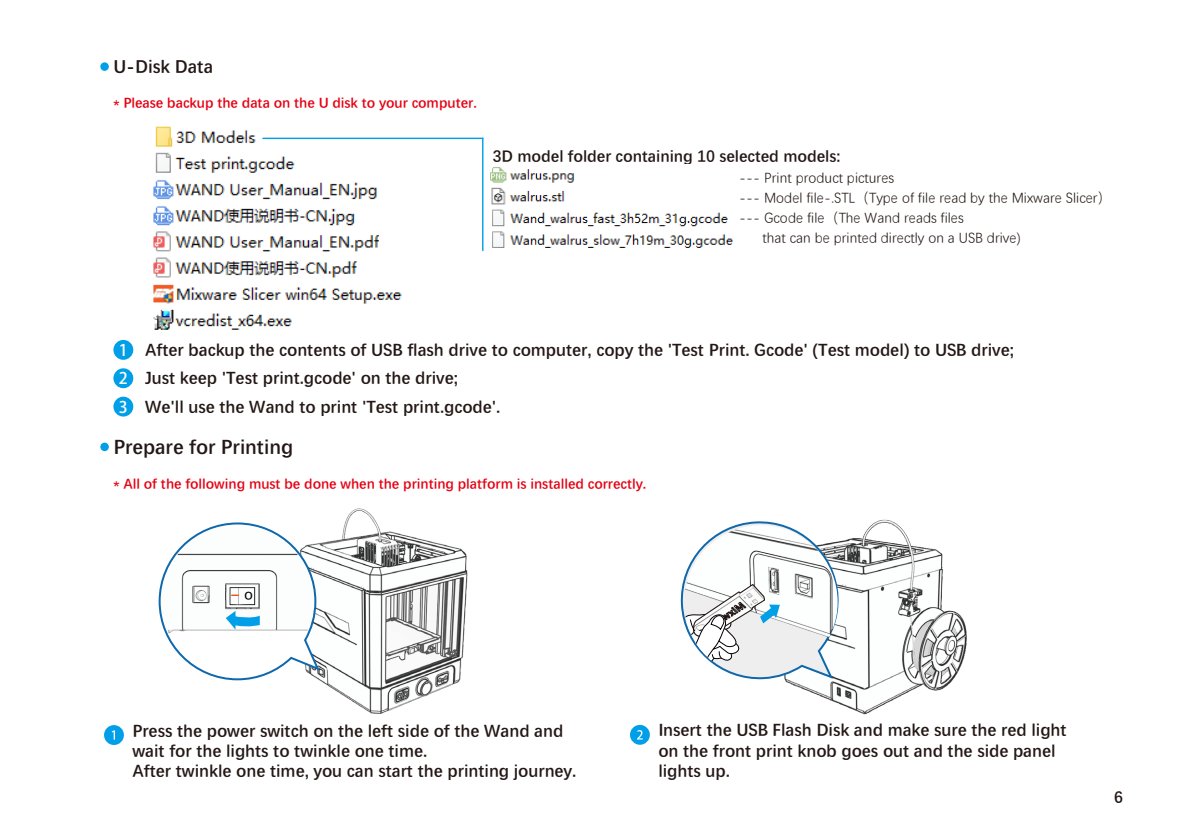
<style>
.page{position:relative;width:1191px;height:840px;background:#fff}
.page>*{position:absolute;margin:0;border:0;box-sizing:border-box;transform-origin:0 0}
.t1{font:700 20px "Deng Xian";color:#231815}
.t2{font:700 18px "Deng Xian";color:#231815}
.t3{font:700 17px/20.4px "Deng Xian";color:#231815}
.t4{font:700 16px "Deng Xian";color:#231815}
.t5{font:14px "Deng Xian";color:#231815}
.t6{font:700 14px "Deng Xian";color:#e50012}
.t7{font:700 10.8px "Deng Xian";color:#e95513}
.t8{font:700 10.8px "Deng Xian";color:#000}
.s1{font-family:"Adobe Heiti Std";font-weight:400;font-size:16px;color:#fff}
</style>
<div class="page">
<img style="left:153px;top:126px;width:271px;height:204px">
<img style="left:786px;top:519px;width:181px;height:196px">
<svg style="left:680px;top:519px;width:160px;height:163px"></svg>
<img style="left:320px;top:508px;width:148px;height:206px">
<svg style="left:158px;top:521px;width:163px;height:160px"></svg>
<svg style="left:100px;top:442px;width:9px;height:9px"></svg>
<div style="left:104px;top:724px;width:20px;height:20px;background:#009fe8;border-radius:50%"></div>
<svg style="left:112px;top:730px;width:3px;height:9px"></svg>
<div style="left:630px;top:724px;width:20px;height:20px;background:#009fe8;border-radius:50%"></div>
<svg style="left:637px;top:730px;width:5px;height:9px"></svg>
<div style="left:100px;top:62px;width:9px;height:9px;background:#009fe8;border-radius:50%"></div>
<hr style="left:262px;top:137px;width:221px;height:2px;background:#009fe8">
<hr style="left:482px;top:137px;width:1px;height:114px;background:#009fe8">
<img style="left:490px;top:167px;width:243px;height:81px">
<div style="left:113px;top:340px;width:20px;height:19px;background:#009fe8;border-radius:50%"></div>
<div style="left:113px;top:396px;width:20px;height:20px;background:#009fe8;border-radius:50%"></div>
<div style="left:113px;top:368px;width:20px;height:20px;background:#009fe8;border-radius:50%"></div>
<p class="t2" style="left:113px;top:55px;width:101px">U-Disk Data</p>
<p class="t6" style="left:113px;top:93px;width:365px">* Please backup the data on the U disk to your computer.</p>
<p class="t4" style="left:493px;top:145px;width:349px">3D model folder containing 10 selected models:</p>
<p class="t5" style="left:739px;top:168px;width:156px">--- Print product pictures</p>
<p class="t5" style="left:739px;top:188px;width:374px">--- Model file-.STL（Type of file read by the Mixware Slicer）</p>
<p class="t5" style="left:739px;top:208px;width:226px">--- Gcode file（The Wand reads files</p>
<p class="t5" style="left:762px;top:228px;width:260px">that can be printed directly on a USB drive)</p>
<p class="t3" style="left:119px;top:338px;width:896px"><span class="s1">1</span> After backup the contents of USB flash drive to computer, copy the 'Test Print. Gcode' (Test model) to USB drive;</p>
<p class="t3" style="left:119px;top:366px;width:340px"><span class="s1">2</span> Just keep 'Test print.gcode' on the drive;</p>
<p class="t3" style="left:119px;top:395px;width:383px"><span class="s1">3</span> We'll use the Wand to print 'Test print.gcode'.</p>
<p class="t1" style="left:113px;top:432px;width:181px">Prepare for Printing</p>
<p class="t6" style="left:113px;top:473px;width:534px">* All of the following must be done when the printing platform is installed correctly.</p>
<p class="t7" style="left:228px;top:597px;width:5px;rotate:-90deg">I</p>
<p class="t8" style="left:245px;top:588px;width:10px">O</p>
<p class="t3" style="left:132px;top:718px;width:445px">Press the power switch on the left side of the Wand and wait for the lights to twinkle one time.<br>After twinkle one time, you can start the printing journey.</p>
<p class="t3" style="left:658px;top:718px;width:410px">Insert the USB Flash Disk and make sure the red light on the front print knob goes out and the side panel lights up.</p>
<p class="t4" style="left:1114px;top:785px;width:10px">6</p>
</div>
